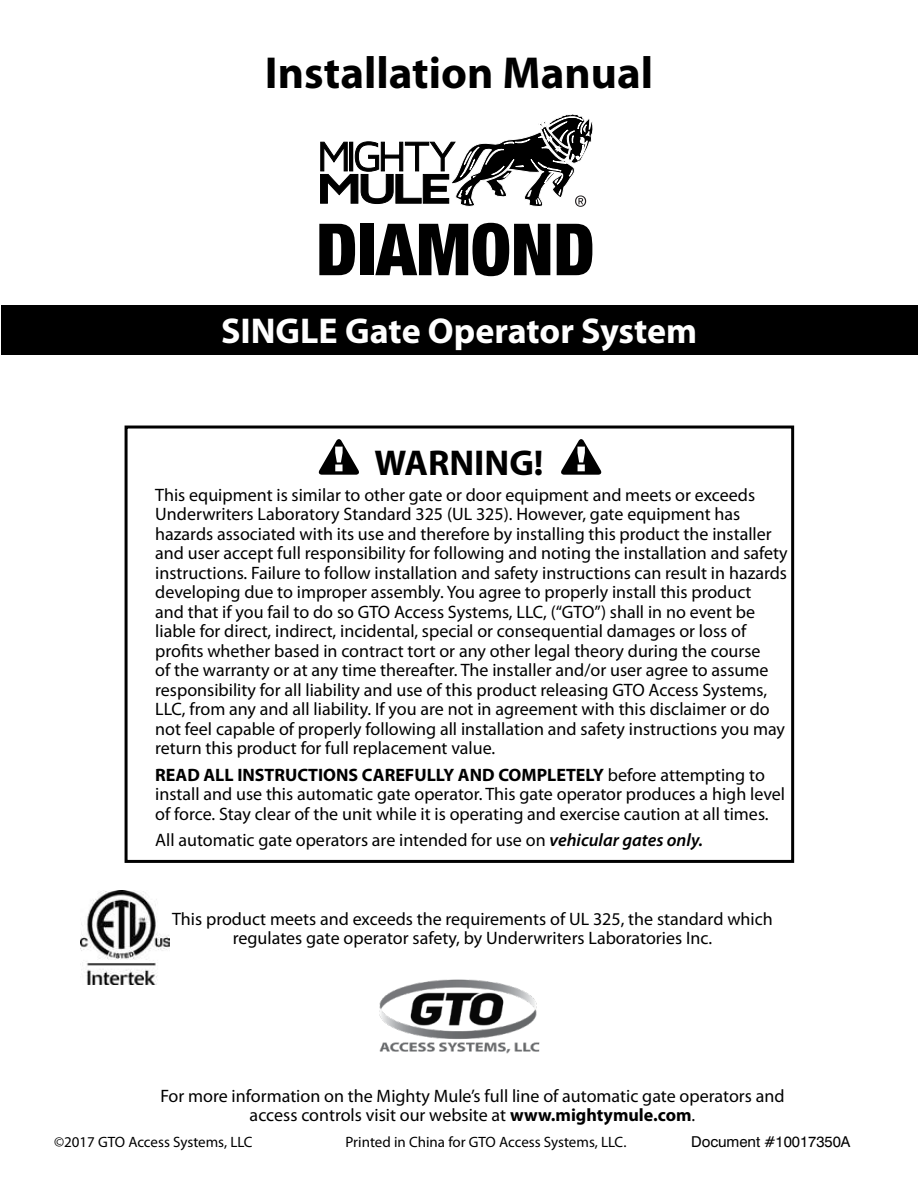
<style>
.page{position:relative;width:918px;height:1188px;background:#fff}
.page>*{position:absolute;margin:0;border:0;box-sizing:border-box;transform-origin:0 0}
.t1{font:900 condensed 72px "Helvetica Neue LT Std";color:#000}
.t2{font:700 45px "Myriad Pro";color:#000}
.t3{font:700 36px "Myriad Pro";color:#fff}
.t4{font:700 36px "Myriad Pro";color:#000}
.t5{font:18px/19.5px "Myriad Pro";color:#000}
.t6{font:15px "Myriad Pro";color:#000}
.t7{font:15px "Swiss 721 BT";letter-spacing:-.005em;color:#000}
.s1{font-weight:700}
.s2{font-weight:600;font-style:italic}
</style>
<div class="page">
<img style="left:80px;top:891px;width:89px;height:93px">
<div style="left:125px;top:426px;width:669px;height:437px;border:3px solid #000"></div>
<svg style="left:318px;top:439px;width:41px;height:36px"></svg>
<svg style="left:561px;top:439px;width:41px;height:36px"></svg>
<img style="left:379px;top:979px;width:161px;height:75px">
<svg style="left:320px;top:114px;width:273px;height:93px"></svg>
<div style="left:2px;top:305px;width:916px;height:50px;background:#000"></div>
<h2 class="t2" style="left:265px;top:43px;width:390px">Installation Manual</h2>
<h1 class="t1" style="left:316px;top:205px;width:280px">DIAMOND</h1>
<h3 class="t3" style="left:221px;top:307px;width:477px">SINGLE Gate Operator System</h3>
<h3 class="t4" style="left:374px;top:439px;width:171px">WARNING!</h3>
<p class="t5" style="left:155px;top:485px;width:634px">This equipment is similar to other gate or door equipment and meets or exceeds Underwriters Laboratory Standard 325 (UL 325). However, gate equipment has hazards associated with its use and therefore by installing this product the installer and user accept full responsibility for following and noting the installation and safety instructions. Failure to follow installation and safety instructions can result in hazards developing due to improper assembly. You agree to properly install this product<br>and that if you fail to do so GTO Access Systems, LLC, (“GTO”) shall in no event be liable for direct, indirect, incidental, special or consequential damages or loss of profits whether based in contract tort or any other legal theory during the course<br>of the warranty or at any time thereafter. The installer and/or user agree to assume responsibility for all liability and use of this product releasing GTO Access Systems, LLC, from any and all liability. If you are not in agreement with this disclaimer or do not feel capable of properly following all installation and safety instructions you may return this product for full replacement value.</p>
<p class="t5" style="left:155px;top:765px;width:631px"><span class="s1">READ ALL INSTRUCTIONS CAREFULLY AND COMPLETELY</span> before attempting to install and use this automatic gate operator. This gate operator produces a high level of force. Stay clear of the unit while it is operating and exercise caution at all times.</p>
<p class="t5" style="left:155px;top:830px;width:549px">All automatic gate operators are intended for use on <span class="s2">vehicular gates only.</span></p>
<p class="t5" style="left:172px;top:909px;width:602px;text-align:center">This product meets and exceeds the requirements of UL 325, the standard which regulates gate operator safety, by Underwriters Laboratories Inc.</p>
<p class="t5" style="left:160px;top:1086px;width:626px;text-align:center">For more information on the Mighty Mule’s full line of automatic gate operators and access controls visit our website at <span class="s1">www.mightymule.com</span>.</p>
<p class="t6" style="left:54px;top:1133px;width:200px">©2017 GTO Access Systems, LLC</p>
<p class="t6" style="left:346px;top:1133px;width:282px">Printed in China for GTO Access Systems, LLC.</p>
<p class="t7" style="left:691px;top:1133px;width:161px">Document #10017350A</p>
</div>
